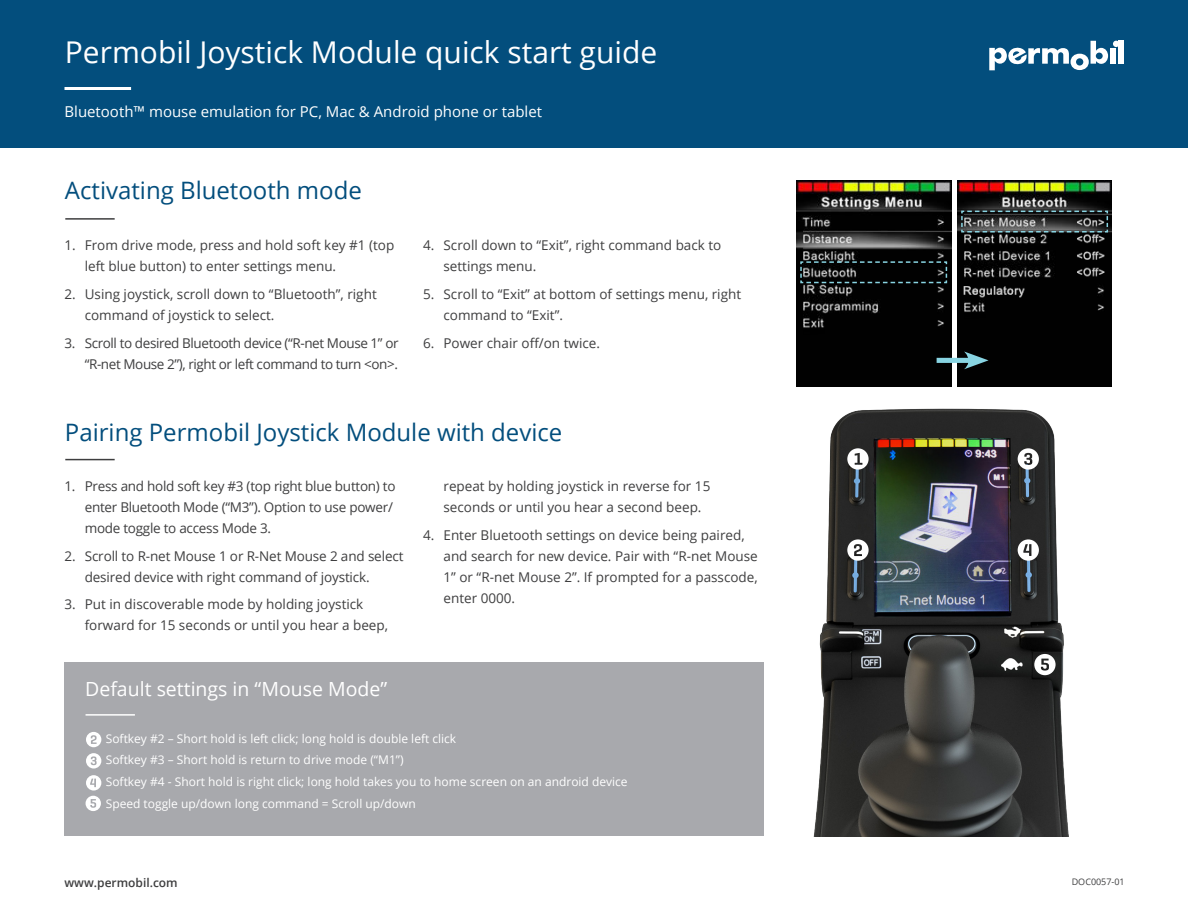
<style>
.page{position:relative;width:1188px;height:918px;background:#fff}
.page>*{position:absolute;margin:0;border:0;box-sizing:border-box;transform-origin:0 0}
.t1{font:30px "Open Sans";color:#fff}
.t2{font:24px "Open Sans";color:#034e7d}
.t3{font:19.5px "Open Sans";color:#fff}
.t4{font:15px "Open Sans";color:#fff}
.t5{font:13.5px/21px "Open Sans";color:#3e3e3f}
.t6{font:13.5px/21px "Open Sans";letter-spacing:-.02em;color:#3e3e3f}
.t7{font:13.5px/21px "Open Sans";letter-spacing:-.03em;color:#3e3e3f;text-align:right}
.t8{font:12px "Open Sans";color:#fff}
.t9{font:600 12px "Open Sans";color:#3e3e3f}
.t10{font:9px "Open Sans";color:#3e3e3f}
</style>
<div class="page">
<div style="left:65px;top:662px;width:699px;height:174px;background:#a8a9ad"></div>
<svg style="left:86px;top:753px;width:15px;height:16px"></svg>
<svg style="left:86px;top:732px;width:15px;height:15px"></svg>
<svg style="left:86px;top:775px;width:15px;height:36px"></svg>
<div style="left:0;top:0;width:1188px;height:147px;background:#034e7d"></div>
<hr style="left:65px;top:87px;width:66px;height:3px;background:#fff">
<img style="left:813px;top:408px;width:256px;height:428px">
<svg style="left:847px;top:448px;width:22px;height:22px"></svg>
<svg style="left:847px;top:539px;width:22px;height:22px"></svg>
<svg style="left:1018px;top:448px;width:21px;height:22px"></svg>
<svg style="left:1018px;top:539px;width:21px;height:22px"></svg>
<svg style="left:1034px;top:654px;width:22px;height:21px"></svg>
<div style="left:1119px;top:41px;width:5px;height:23px;background:#fff"></div>
<svg style="left:989px;top:41px;width:130px;height:29px"></svg>
<hr style="left:65px;top:218px;width:50px;height:2px;background:#3e3e3f">
<hr style="left:65px;top:459px;width:50px;height:1px;background:#3e3e3f">
<hr style="left:86px;top:714px;width:49px;height:2px;background:#fff">
<img style="left:797px;top:180px;width:154px;height:206px">
<img style="left:957px;top:180px;width:155px;height:206px">
<div style="left:937px;top:358px;width:37px;height:5px;background:#88d4e2"></div>
<svg style="left:964px;top:351px;width:25px;height:18px"></svg>
<svg style="left:800px;top:261px;width:148px;height:23px;background:#181f20"></svg>
<svg style="left:960px;top:210px;width:149px;height:23px;background:#444b4c"></svg>
<p class="t1" style="left:65px;top:32px;width:594px">Permobil Joystick Module quick start guide</p>
<p class="t4" style="left:65px;top:101px;width:479px">Bluetooth™ mouse emulation for PC, Mac &amp; Android phone or tablet</p>
<p class="t2" style="left:65px;top:174px;width:298px">Activating Bluetooth mode</p>
<p class="t5" style="left:85px;top:235px;width:311px;text-indent:-20px">1. From drive mode, press and hold soft key #1 (top left blue button) to enter settings menu.</p>
<p class="t5" style="left:85px;top:283px;width:294px;text-indent:-20px">2. Using joystick, scroll down to “Bluetooth”, right command of joystick to select.</p>
<p class="t7" style="left:65px;top:332px;width:336px">3. Scroll to desired Bluetooth device (“R-net Mouse 1” or “R-net Mouse 2”), right or left command to turn &lt;on&gt;.</p>
<p class="t5" style="left:444px;top:235px;width:279px;text-indent:-20px">4. Scroll down to “Exit”, right command back to settings menu.</p>
<p class="t5" style="left:444px;top:283px;width:299px;text-indent:-20px">5. Scroll to “Exit” at bottom of settings menu, right command to “Exit”.</p>
<p class="t5" style="left:423px;top:332px;width:178px">6. Power chair off/on twice.</p>
<p class="t2" style="left:65px;top:416px;width:499px">Pairing Permobil Joystick Module with device</p>
<p class="t6" style="left:85px;top:475px;width:312px;text-indent:-20px">1. Press and hold soft key #3 (top right blue button) to enter Bluetooth Mode (“M3”). Option to use power/ mode toggle to access Mode 3.</p>
<p class="t5" style="left:85px;top:545px;width:320px;text-indent:-20px">2. Scroll to R-net Mouse 1 or R-Net Mouse 2 and select desired device with right command of joystick.</p>
<p class="t5" style="left:85px;top:594px;width:305px;text-indent:-20px">3. Put in discoverable mode by holding joystick forward for 15 seconds or until you hear a beep,</p>
<p class="t3" style="left:85px;top:676px;width:304px">Default settings in “Mouse Mode”</p>
<p class="t5" style="left:444px;top:475px;width:268px">repeat by holding joystick in reverse for 15 seconds or until you hear a second beep.</p>
<p class="t5" style="left:444px;top:524px;width:316px;text-indent:-20px">4. Enter Bluetooth settings on device being paired, and search for new device. Pair with “R-net Mouse 1” or “R-net Mouse 2”. If prompted for a passcode, enter 0000.</p>
<p class="t8" style="left:106px;top:730px;width:352px">Softkey #2 – Short hold is left click; long hold is double left click</p>
<p class="t8" style="left:106px;top:752px;width:299px">Softkey #3 – Short hold is return to drive mode (“M1”)</p>
<p class="t8" style="left:106px;top:773px;width:523px">Softkey #4 - Short hold is right click; long hold takes you to home screen on an android device</p>
<p class="t8" style="left:106px;top:795px;width:312px">Speed toggle up/down long command = Scroll up/down</p>
<p class="t9" style="left:65px;top:875px;width:115px">www.permobil.com</p>
<p class="t10" style="left:1072px;top:876px;width:55px">DOC0057-01</p>
</div>
